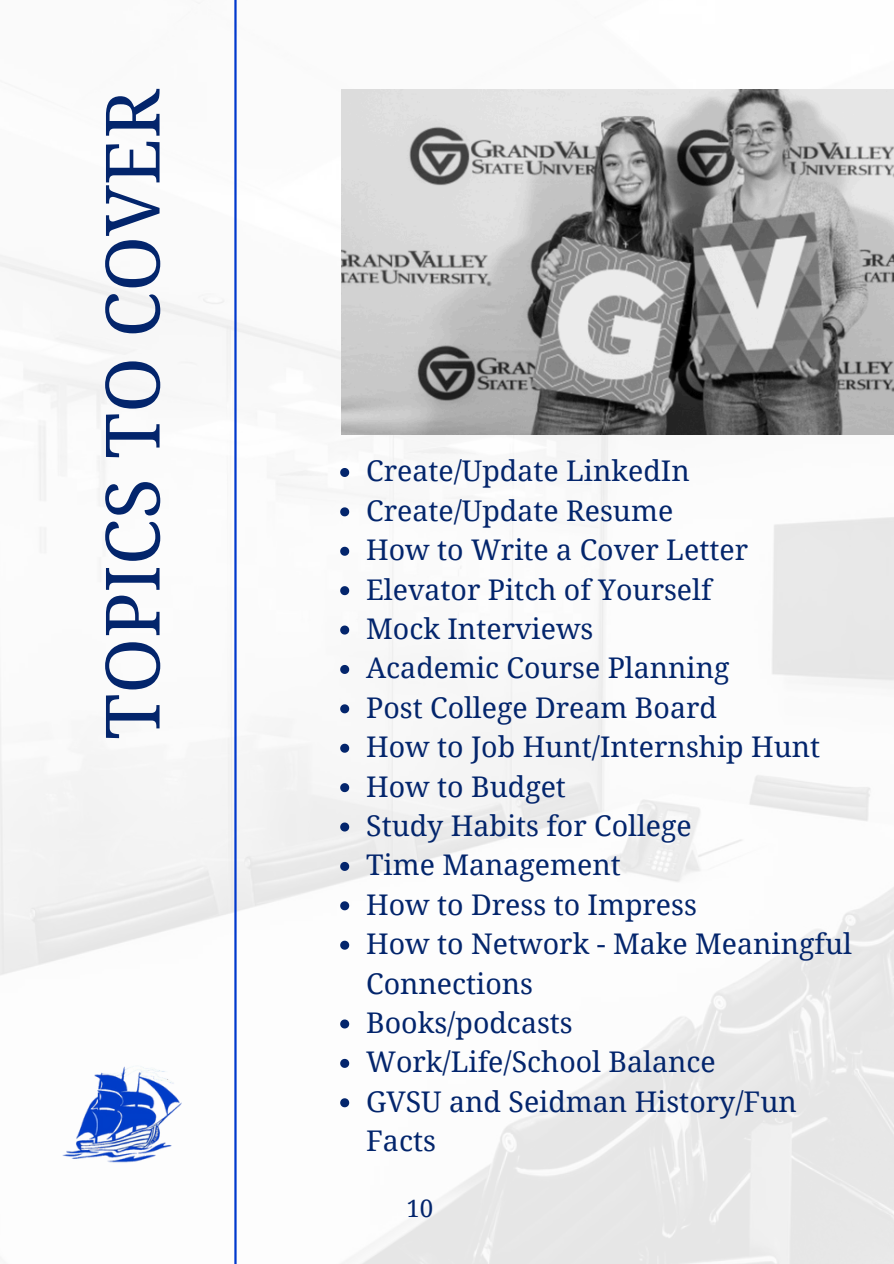
<style>
.page{position:relative;width:894px;height:1264px;background:#fff}
.page>*{position:absolute;margin:0;border:0;box-sizing:border-box;transform-origin:0 0}
.t1{font:75px "Droid Serif";color:#03256c}
.t2{font:28.5px/39.3px "Droid Serif";color:#03256c}
.t3{font:24px "Droid Serif";color:#03256c}
</style>
<div class="page">
<img style="left:0;top:0;width:893px;height:1263px">
<hr style="left:234px;top:0;width:2px;height:1263px;background:#0139cd">
<img style="left:341px;top:89px;width:552px;height:346px">
<svg style="left:340px;top:468px;width:9px;height:9px"></svg>
<svg style="left:340px;top:507px;width:9px;height:9px"></svg>
<svg style="left:340px;top:546px;width:9px;height:9px"></svg>
<svg style="left:340px;top:586px;width:9px;height:9px"></svg>
<svg style="left:340px;top:625px;width:9px;height:9px"></svg>
<svg style="left:340px;top:665px;width:9px;height:9px"></svg>
<svg style="left:340px;top:704px;width:9px;height:9px"></svg>
<svg style="left:340px;top:743px;width:9px;height:9px"></svg>
<svg style="left:340px;top:783px;width:9px;height:9px"></svg>
<svg style="left:340px;top:822px;width:9px;height:9px"></svg>
<svg style="left:340px;top:861px;width:9px;height:9px"></svg>
<svg style="left:340px;top:901px;width:9px;height:9px"></svg>
<svg style="left:340px;top:940px;width:9px;height:9px"></svg>
<svg style="left:340px;top:1019px;width:9px;height:9px"></svg>
<svg style="left:340px;top:1058px;width:9px;height:9px"></svg>
<svg style="left:340px;top:1098px;width:9px;height:9px"></svg>
<img style="left:46px;top:1036px;width:162px;height:162px">
<p class="t1" style="left:90px;top:739px;width:652px;rotate:-90deg">TOPICS TO COVER</p>
<h1 class="t2" style="left:366px;top:452px;width:325px">Create/Update LinkedIn</h1>
<p class="t2" style="left:366px;top:491px;width:308px">Create/Update Resume</p>
<p class="t2" style="left:366px;top:530px;width:383px">How to Write a Cover Letter</p>
<p class="t2" style="left:366px;top:570px;width:347px">Elevator Pitch of Yourself</p>
<p class="t2" style="left:366px;top:609px;width:229px">Mock Interviews</p>
<p class="t2" style="left:366px;top:649px;width:364px">Academic Course Planning</p>
<p class="t2" style="left:366px;top:688px;width:352px">Post College Dream Board</p>
<p class="t2" style="left:366px;top:727px;width:455px">How to Job Hunt/Internship Hunt</p>
<p class="t2" style="left:366px;top:767px;width:201px">How to Budget</p>
<p class="t2" style="left:366px;top:806px;width:327px">Study Habits for College</p>
<p class="t2" style="left:366px;top:845px;width:256px">Time Management</p>
<p class="t2" style="left:366px;top:885px;width:332px">How to Dress to Impress</p>
<p class="t2" style="left:366px;top:924px;width:487px">How to Network - Make Meaningful<br>Connections</p>
<p class="t2" style="left:366px;top:1003px;width:208px">Books/podcasts</p>
<p class="t2" style="left:366px;top:1042px;width:351px">Work/Life/School Balance</p>
<p class="t2" style="left:366px;top:1082px;width:432px">GVSU and Seidman History/Fun<br>Facts</p>
<p class="t3" style="left:406px;top:1194px;width:28px">10</p>
</div>
